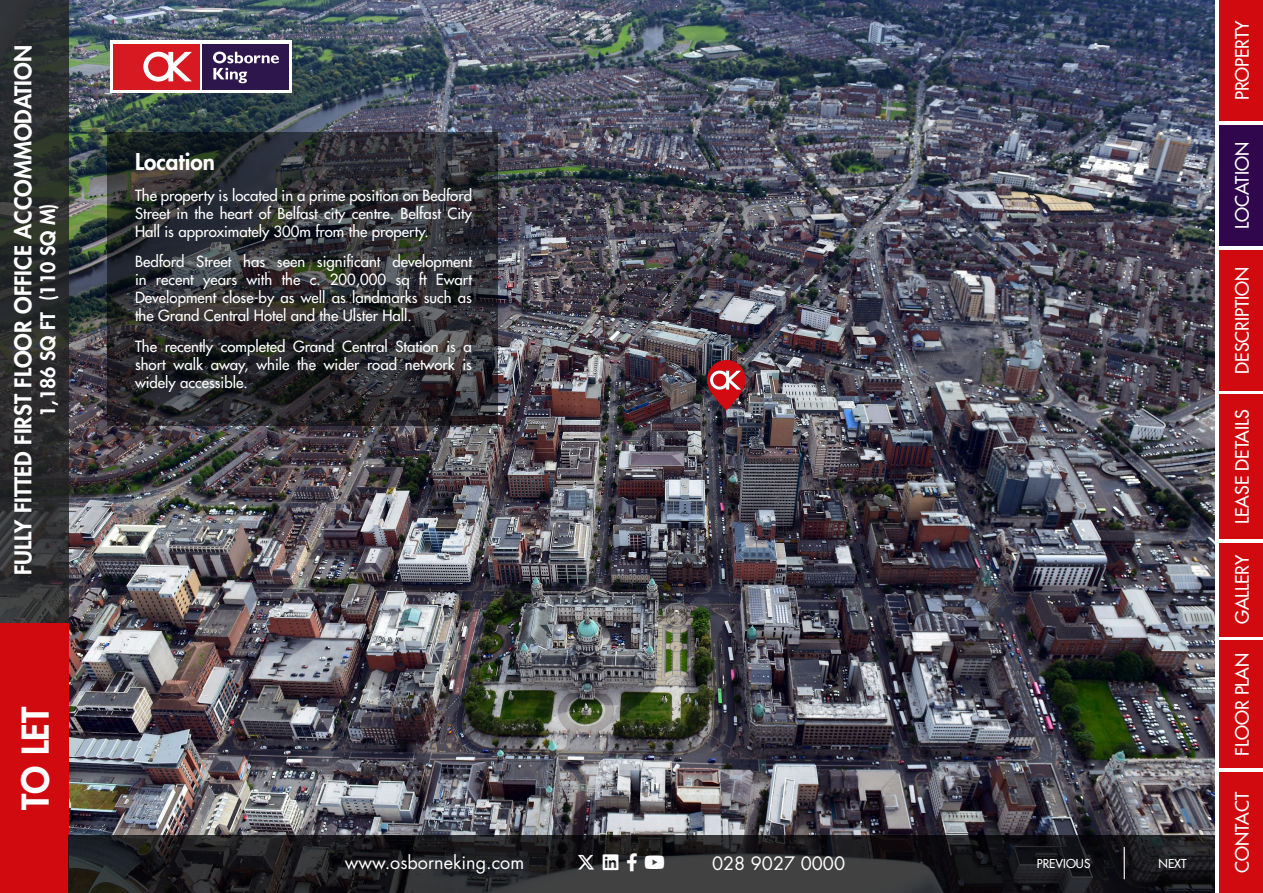
<style>
.page{position:relative;width:1263px;height:893px;background:#fff}
.page>*{position:absolute;margin:0;border:0;box-sizing:border-box;transform-origin:0 0}
.t1{font:800 36px "Futura Std";color:#fff}
.t2{font:800 22.5px "Futura Std";color:#fff}
.t3{font:800 19.5px "Futura Std";color:#fff}
.t4{font:500 18px "Futura Std";color:#fff}
.t5{font:18px "Futura Std";color:#fff}
.t6{font:18px "Font Awesome 6 Brands";color:#fff}
.t7{font:500 15px/18px "Futura Std";color:#fff;text-align:justify}
.t8{font:500 12px "Futura Std";color:#fff}
</style>
<div class="page">
<img style="left:68px;top:0;width:1147px;height:835px">
<svg style="left:107px;top:132px;width:391px;height:293px;background:#2c2d30"></svg>
<svg style="left:707px;top:360px;width:39px;height:50px;background:#a63b42"></svg>
<div style="left:1219px;top:0;width:44px;height:121px;background:#d10a10"></div>
<div style="left:1219px;top:250px;width:44px;height:140px;background:#d10a10"></div>
<div style="left:1219px;top:394px;width:44px;height:145px;background:#d10a10"></div>
<div style="left:1219px;top:640px;width:44px;height:128px;background:#d10a10"></div>
<svg style="left:0;top:0;width:68px;height:623px;background:#2c2e2e"></svg>
<div style="left:0;top:623px;width:68px;height:270px;background:#d10a10"></div>
<svg style="left:111px;top:40px;width:181px;height:53px"></svg>
<div style="left:203px;top:44px;width:86px;height:45px;background:#2c164c"></div>
<svg style="left:213px;top:52px;width:66px;height:31px"></svg>
<div style="left:114px;top:44px;width:86px;height:45px;background:#d71921"></div>
<svg style="left:143px;top:52px;width:49px;height:30px"></svg>
<div style="left:1219px;top:543px;width:44px;height:93px;background:#d10a10"></div>
<div style="left:1219px;top:772px;width:44px;height:121px;background:#d10a10"></div>
<div style="left:1219px;top:125px;width:44px;height:121px;background:#30064c"></div>
<svg style="left:68px;top:835px;width:1147px;height:58px;background:#222124"></svg>
<hr style="left:1124px;top:847px;width:1px;height:32px;background:#fff">
<svg style="left:578px;top:855px;width:16px;height:14px"></svg>
<svg style="left:627px;top:853px;width:10px;height:18px"></svg>
<svg style="left:645px;top:855px;width:19px;height:14px"></svg>
<svg style="left:603px;top:854px;width:16px;height:16px"></svg>
<h2 class="t2" style="left:9px;top:575px;width:532px;rotate:-90deg">FULLY FITTED FIRST FLOOR OFFICE ACCOMMODATION</h2>
<h3 class="t3" style="left:35px;top:417px;width:216px;rotate:-90deg">1,186 SQ FT (110 SQ M)</h3>
<h1 class="t1" style="left:13px;top:810px;width:105px;rotate:-90deg">TO LET</h1>
<h2 class="t2" style="left:135px;top:147px;width:81px">Location</h2>
<p class="t7" style="left:135px;top:186px;width:339px">The property is located in a prime position on Bedford Street in the heart of Belfast city centre. Belfast City Hall is approximately 300m from the property.</p>
<p class="t7" style="left:135px;top:253px;width:339px">Bedford Street has seen significant development in recent years with the c. 200,000 sq ft Ewart Development close-by as well as landmarks such as the Grand Central Hotel and the Ulster Hall.</p>
<p class="t7" style="left:135px;top:338px;width:338px">The recently completed Grand Central Station is a short walk away, while the wider road network is widely accessible.</p>
<p class="t5" style="left:345px;top:851px;width:181px">www.osborneking.com</p>
<p class="t6" style="left:644px;top:853px;width:22px">□◆▼◆</p>
<p class="t5" style="left:712px;top:852px;width:135px">028 9027 0000</p>
<p class="t8" style="left:1037px;top:856px;width:55px">PREVIOUS</p>
<p class="t8" style="left:1158px;top:856px;width:30px">NEXT</p>
<p class="t4" style="left:1231px;top:100px;width:82px;rotate:-90deg">PROPERTY</p>
<p class="t4" style="left:1231px;top:229px;width:88px;rotate:-90deg">LOCATION</p>
<p class="t4" style="left:1231px;top:374px;width:109px;rotate:-90deg">DESCRIPTION</p>
<p class="t4" style="left:1231px;top:524px;width:116px;rotate:-90deg">LEASE DETAILS</p>
<p class="t4" style="left:1231px;top:624px;width:71px;rotate:-90deg">GALLERY</p>
<p class="t4" style="left:1231px;top:756px;width:104px;rotate:-90deg">FLOOR PLAN</p>
<p class="t4" style="left:1231px;top:873px;width:82px;rotate:-90deg">CONTACT</p>
</div>
